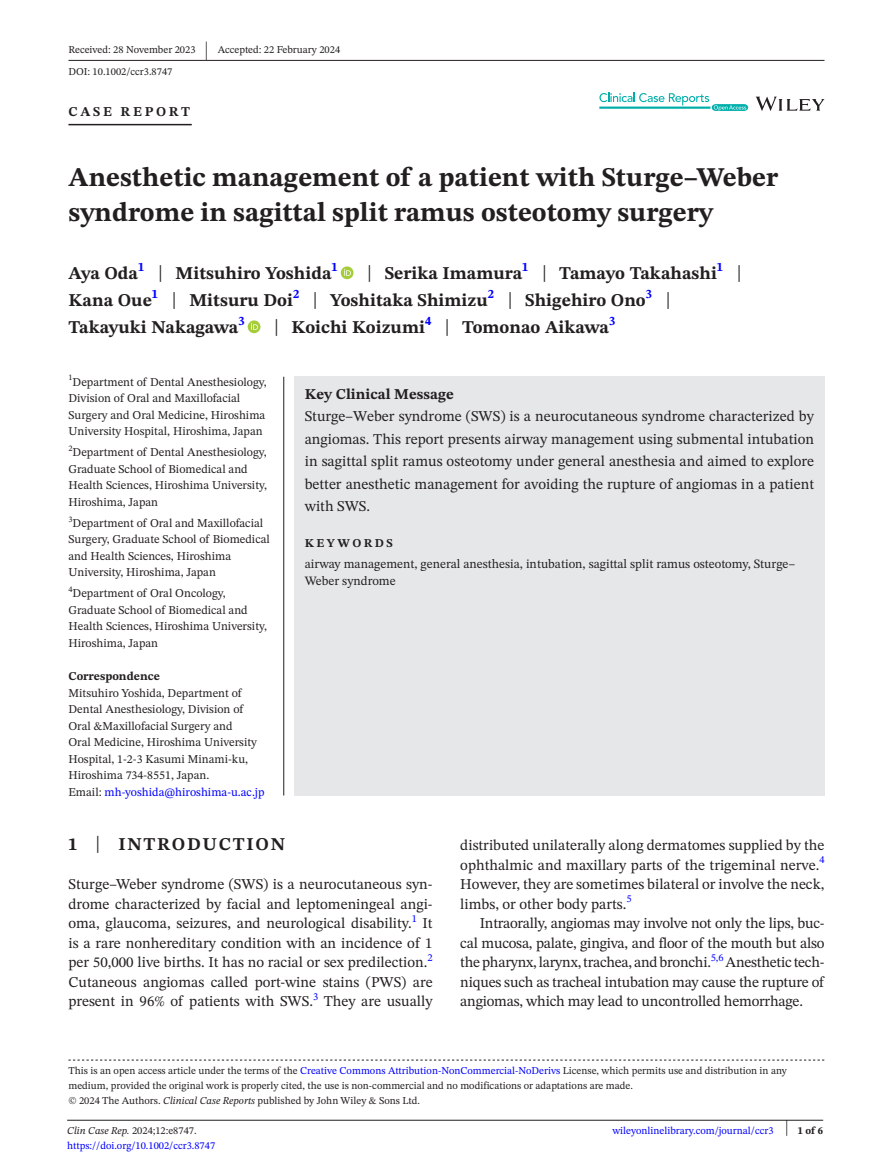
<style>
.page{position:relative;width:893px;height:1174px;background:#fff}
.page>*{position:absolute;margin:0;border:0;box-sizing:border-box;transform-origin:0 0}
.t1{font:700 27px/34.5px "STIX Two Text";color:#231f20}
.t2{font:25.65px "STIX Two Text";color:#231f20;scale:.49 1}
.t3{font:700 18px/27px "STIX Two Text";color:#231f20}
.t4{font:700 18px "STIX Two Text";letter-spacing:.1em;color:#231f20}
.t5{font:15px/19.5px "STIX Two Text";color:#231f20;text-align:justify}
.t6{font:700 15px "STIX Two Text";color:#231f20}
.t7{font:700 13.5px "STIX Two Text";letter-spacing:.2em;color:#231f20}
.t8{font:12.75px/17.2px "STIX Two Text";color:#231f20}
.t9{font:12px/16.5px "STIX Two Text";color:#231f20}
.t10{font:700 12px "STIX Two Text";color:#231f20}
.t11{font:700 12px "STIX Two Text";letter-spacing:.2em;color:#231f20}
.t12{font:10.5px/15px "STIX Two Text";color:#231f20}
.t13{font:10.5px "STIX Two Text";color:#00f}
.t14{font:700 10.5px "STIX Two Text";color:#231f20}
.s1{font-weight:400;font-size:23.4px}
.s2{color:#00f}
.s3{font-weight:400;font-size:23.7px}
.s4{font-style:italic}
.s5{font-weight:400;font-size:22.2px}
</style>
<div class="page">
<hr style="left:67px;top:1119px;width:756px;height:1px;background:#231f20">
<svg style="left:756px;top:97px;width:68px;height:14px"></svg>
<svg style="left:599px;top:93px;width:149px;height:18px"></svg>
<hr style="left:68px;top:60px;width:756px;height:1px;background:#231f20">
<hr style="left:68px;top:124px;width:124px;height:1px;background:#231f20">
<div style="left:341px;top:266px;width:12px;height:13px;background:#a5cd39;border-radius:50%"></div>
<svg style="left:344px;top:269px;width:7px;height:7px"></svg>
<div style="left:248px;top:320px;width:12px;height:13px;background:#a5cd39;border-radius:50%"></div>
<svg style="left:251px;top:323px;width:7px;height:7px"></svg>
<svg style="left:68px;top:1059px;width:756px;height:1px"></svg>
<hr style="left:283px;top:377px;width:1px;height:418px;background:#231f20">
<div style="left:294px;top:377px;width:530px;height:219px;background:#e6e7e9"></div>
<div style="left:294px;top:595px;width:530px;height:200px;background:#e6e7e9"></div>
<p class="t12" style="left:68px;top:42px;width:129px">Received: 28 November 2023</p>
<h2 class="t2" style="left:205px;top:32px;width:8px">|</h2>
<p class="t12" style="left:218px;top:42px;width:124px">Accepted: 22 February 2024</p>
<p class="t12" style="left:68px;top:64px;width:105px">DOI: 10.1002/ccr3.8747</p>
<p class="t7" style="left:68px;top:101px;width:123px">CASE REPORT</p>
<h1 class="t1" style="left:68px;top:161px;width:711px">Anesthetic management of a patient with Sturge–Weber syndrome in sagittal split ramus osteotomy surgery</h1>
<p class="t3" style="left:68px;top:260px;width:271px">Aya Oda<sup>1</sup> <span class="s1">|</span> Mitsuhiro Yoshida<sup>1</sup></p>
<p class="t3" style="left:68px;top:260px;width:675px;text-indent:299px"><span class="s1">|</span> Serika Imamura<sup>1</sup> <span class="s1">|</span> Tamayo Takahashi<sup>1</sup> <span class="s1">|<br></span>Kana Oue<sup>1</sup> <span class="s1">|</span> Mitsuru Doi<sup>2</sup> <span class="s1">|</span> Yoshitaka Shimizu<sup>2</sup> <span class="s1">|</span> Shigehiro Ono<sup>3</sup> <span class="s1">|<br></span>Takayuki Nakagawa<sup>3</sup></p>
<p class="t3" style="left:274px;top:314px;width:343px"><span class="s1">|</span> Koichi Koizumi<sup>4</sup> <span class="s1">|</span> Tomonao Aikawa<sup>3</sup></p>
<p class="t9" style="left:68px;top:373px;width:200px"><sup>1</sup>Department of Dental Anesthesiology, Division of Oral and Maxillofacial Surgery and Oral Medicine, Hiroshima University Hospital, Hiroshima, Japan</p>
<p class="t9" style="left:68px;top:444px;width:200px"><sup>2</sup>Department of Dental Anesthesiology, Graduate School of Biomedical and Health Sciences, Hiroshima University, Hiroshima, Japan</p>
<p class="t9" style="left:68px;top:514px;width:203px"><sup>3</sup>Department of Oral and Maxillofacial Surgery, Graduate School of Biomedical and Health Sciences, Hiroshima University, Hiroshima, Japan</p>
<p class="t9" style="left:68px;top:585px;width:200px"><sup>4</sup>Department of Oral Oncology,<br>Graduate School of Biomedical and<br>Health Sciences, Hiroshima University,<br>Hiroshima, Japan</p>
<p class="t10" style="left:68px;top:667px;width:93px">Correspondence</p>
<p class="t9" style="left:68px;top:684px;width:198px">Mitsuhiro Yoshida, Department of Dental Anesthesiology, Division of Oral &amp;Maxillofacial Surgery and<br>Oral Medicine, Hiroshima University Hospital, 1-2-3 Kasumi Minami-ku, Hiroshima 734-8551, Japan.<br>Email: <span class="s2">mh-yoshida@hiroshima-u.ac.jp</span></p>
<p class="t6" style="left:305px;top:383px;width:150px">Key Clinical Message</p>
<p class="t5" style="left:305px;top:405px;width:511px;line-height:22.5px">Sturge–Weber syndrome (SWS) is a neurocutaneous syndrome characterized by angiomas. This report presents airway management using submental intubation in sagittal split ramus osteotomy under general anesthesia and aimed to explore better anesthetic management for avoiding the rupture of angiomas in a patient with SWS.</p>
<p class="t11" style="left:305px;top:534px;width:90px">KEYWORDS</p>
<p class="t8" style="left:305px;top:555px;width:492px">airway management, general anesthesia, intubation, sagittal split ramus osteotomy, Sturge–<br>Weber syndrome</p>
<p class="t4" style="left:68px;top:831px;width:218px">1 <span class="s3">|</span> INTRODUCTION</p>
<p class="t5" style="left:68px;top:874px;width:366px">Sturge–Weber syndrome (SWS) is a neurocutaneous syn&shy;drome characterized by facial and leptomeningeal angi&shy;oma, glaucoma, seizures, and neurological disability.</p>
<p class="t13" style="left:412px;top:910px;width:7px">1</p>
<p class="t5" style="left:68px;top:913px;width:366px;text-indent:354px">It is a rare nonhereditary condition with an incidence of 1 per 50,000 live births. It has no racial or sex predilection.</p>
<p class="t13" style="left:427px;top:949px;width:7px">2</p>
<p class="t5" style="left:68px;top:972px;width:366px">Cutaneous angiomas called port-wine stains (PWS) are present in 96% of patients with SWS.</p>
<p class="t13" style="left:313px;top:988px;width:7px">3</p>
<p class="t5" style="left:324px;top:991px;width:110px">They are usually</p>
<p class="t5" style="left:460px;top:835px;width:366px">distributed unilaterally along dermatomes supplied by the ophthalmic and maxillary parts of the trigeminal nerve.</p>
<p class="t13" style="left:819px;top:852px;width:7px">4</p>
<p class="t5" style="left:460px;top:874px;width:366px">However, they are sometimes bilateral or involve the neck, limbs, or other body parts.</p>
<p class="t13" style="left:626px;top:891px;width:7px">5</p>
<p class="t5" style="left:460px;top:913px;width:366px;text-indent:20px">Intraorally, angiomas may involve not only the lips, buc&shy;cal mucosa, palate, gingiva, and floor of the mouth but also the pharynx, larynx, trachea, and bronchi.</p>
<p class="t13" style="left:711px;top:949px;width:14px">5,6</p>
<p class="t5" style="left:460px;top:952px;width:366px;text-indent:265px">Anesthetic tech&shy;niques such as tracheal intubation may cause the rupture of angiomas, which may lead to uncontrolled hemorrhage.</p>
<p class="t12" style="left:68px;top:1063px;width:720px">This is an open access article under the terms of the <span class="s2">Creative Commons Attribution-NonCommercial-NoDerivs</span> License, which permits use and distribution in any medium, provided the original work is properly cited, the use is non-commercial and no modifications or adaptations are made.<br>© 2024 The Authors. <span class="s4">Clinical Case Reports</span> published by John Wiley &amp; Sons Ltd.</p>
<p class="t12" style="left:67px;top:1123px;width:131px"><span class="s4">Clin Case Rep.</span> 2024;12:e8747.</p>
<p class="t14" style="left:785px;top:1123px;width:39px"><span class="s5">|</span> 1 of 6</p>
<p class="t13" style="left:67px;top:1138px;width:150px">https://doi.org/10.1002/ccr3.8747</p>
<p class="t13" style="left:612px;top:1123px;width:163px">wileyonlinelibrary.com/journal/ccr3</p>
</div>
